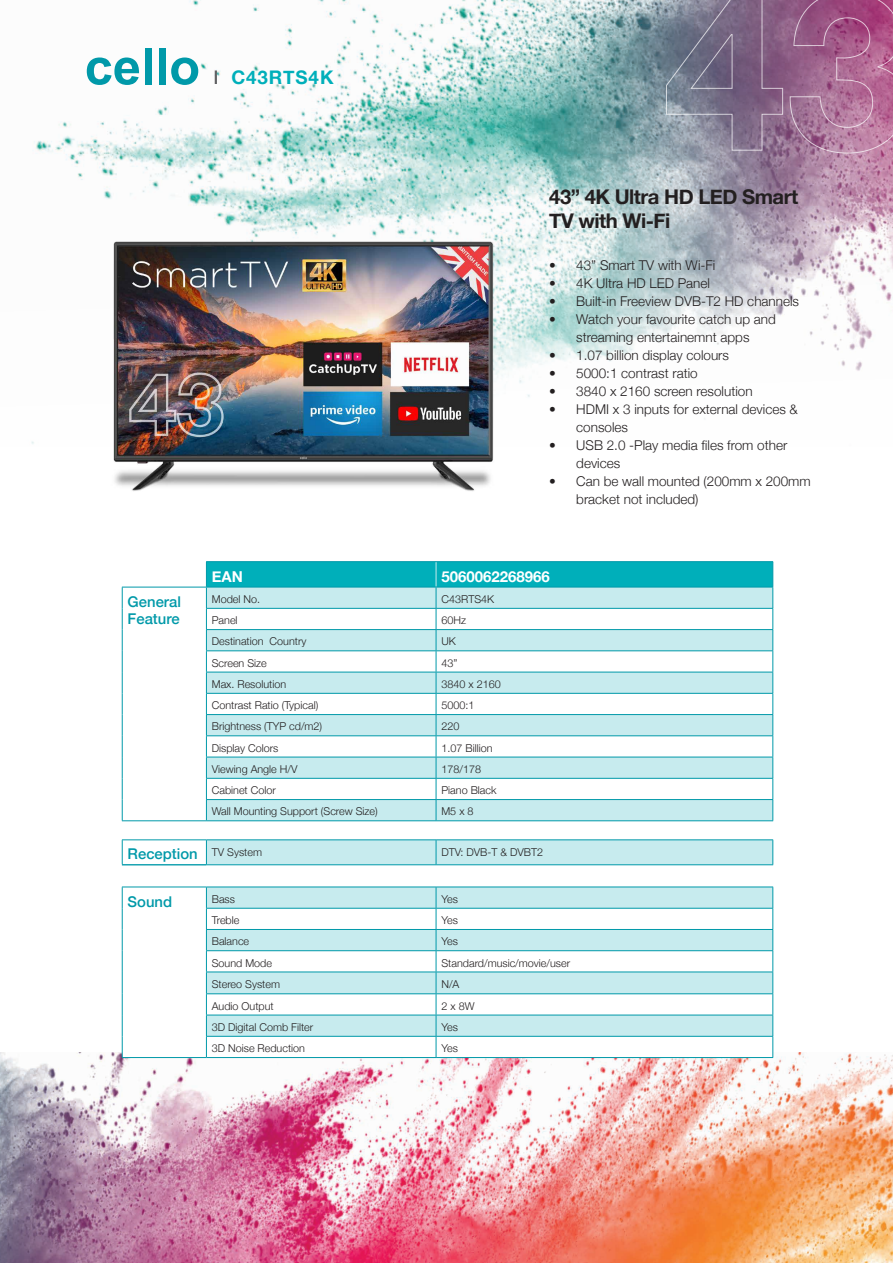
<style>
.page{position:relative;width:893px;height:1263px;background:#fff}
.page>*{position:absolute;margin:0;border:0;box-sizing:border-box;transform-origin:0 0}
.t1{font:700 20.25px/24px "Helvetica Neue";letter-spacing:-.025em;color:#231f20}
.t2{font:700 18.75px "Helvetica Neue";letter-spacing:.05em;color:#00afba}
.t3{font:700 15px "Helvetica Neue";color:#fff}
.t4{font:500 14.85px "Helvetica Neue";color:#0099a9}
.t5{font:300 13.5px/18px "Helvetica Neue";color:#231f20}
.t6{font:300 10.8px "Helvetica Neue";color:#231f20}
.s1{font-weight:500;color:#57585a}
</style>
<div class="page">
<img style="left:31px;top:0;width:862px;height:444px">
<img style="left:0;top:1052px;width:893px;height:211px">
<img style="left:68px;top:208px;width:459px;height:283px">
<hr style="left:122px;top:587px;width:84px;height:1px;background:#0099a9">
<svg style="left:122px;top:587px;width:1px;height:233px"></svg>
<hr style="left:122px;top:820px;width:84px;height:1px;background:#0099a9">
<hr style="left:206px;top:820px;width:230px;height:1px;background:#0099a9">
<hr style="left:436px;top:820px;width:337px;height:1px;background:#0099a9">
<hr style="left:206px;top:561px;width:230px;height:1px;background:#0099a9">
<hr style="left:436px;top:561px;width:337px;height:1px;background:#0099a9">
<svg style="left:206px;top:562px;width:567px;height:258px"></svg>
<hr style="left:206px;top:587px;width:230px;height:1px;background:#0099a9">
<hr style="left:436px;top:587px;width:337px;height:1px;background:#0099a9">
<svg style="left:87px;top:58px;width:52px;height:27px"></svg>
<div style="left:145px;top:48px;width:7px;height:36px;background:#0099a9"></div>
<div style="left:159px;top:48px;width:7px;height:36px;background:#0099a9"></div>
<svg style="left:171px;top:58px;width:27px;height:27px"></svg>
<svg style="left:666px;top:0;width:117px;height:151px;background:#7f738c"></svg>
<svg style="left:789px;top:0;width:104px;height:154px;background:#a96992"></svg>
<hr style="left:436px;top:839px;width:337px;height:1px;background:#0099a9">
<hr style="left:122px;top:839px;width:84px;height:1px;background:#0099a9">
<svg style="left:122px;top:840px;width:1px;height:24px"></svg>
<hr style="left:206px;top:839px;width:230px;height:1px;background:#0099a9">
<div style="left:206px;top:840px;width:567px;height:25px;background:#c7ebee"></div>
<hr style="left:206px;top:864px;width:230px;height:1px;background:#0099a9">
<hr style="left:122px;top:864px;width:84px;height:1px;background:#0099a9">
<svg style="left:123px;top:888px;width:649px;height:169px"></svg>
<svg style="left:207px;top:888px;width:565px;height:148px;fill:#c7ebee"></svg>
<hr style="left:122px;top:1057px;width:84px;height:1px;background:#0099a9">
<hr style="left:206px;top:929px;width:230px;height:1px;background:#0099a9">
<hr style="left:436px;top:929px;width:337px;height:1px;background:#0099a9">
<hr style="left:206px;top:950px;width:230px;height:1px;background:#0099a9">
<hr style="left:436px;top:950px;width:337px;height:1px;background:#0099a9">
<hr style="left:206px;top:972px;width:230px;height:1px;background:#0099a9">
<hr style="left:436px;top:972px;width:337px;height:1px;background:#0099a9">
<hr style="left:206px;top:993px;width:230px;height:1px;background:#0099a9">
<hr style="left:436px;top:993px;width:337px;height:1px;background:#0099a9">
<hr style="left:206px;top:1015px;width:230px;height:1px;background:#0099a9">
<hr style="left:436px;top:1015px;width:337px;height:1px;background:#0099a9">
<hr style="left:206px;top:1036px;width:230px;height:1px;background:#0099a9">
<hr style="left:436px;top:1036px;width:337px;height:1px;background:#0099a9">
<svg style="left:436px;top:888px;width:1px;height:169px"></svg>
<hr style="left:206px;top:1057px;width:230px;height:1px;background:#0099a9">
<hr style="left:436px;top:1057px;width:337px;height:1px;background:#0099a9">
<hr style="left:122px;top:887px;width:84px;height:1px;background:#0099a9">
<svg style="left:122px;top:887px;width:1px;height:170px"></svg>
<hr style="left:206px;top:887px;width:230px;height:1px;background:#0099a9">
<svg style="left:206px;top:887px;width:1px;height:170px"></svg>
<hr style="left:436px;top:887px;width:337px;height:1px;background:#0099a9">
<svg style="left:772px;top:887px;width:1px;height:170px"></svg>
<hr style="left:206px;top:908px;width:230px;height:1px;background:#0099a9">
<hr style="left:436px;top:908px;width:337px;height:1px;background:#0099a9">
<p class="t2" style="left:214px;top:63px;width:121px"><span class="s1">l</span> C43RTS4K</p>
<p class="t1" style="left:549px;top:186px;width:250px">43” 4K Ultra HD LED Smart<br>TV with Wi-Fi</p>
<p class="t5" style="left:549px;top:255px;width:168px">• 43” Smart TV with Wi-Fi</p>
<p class="t5" style="left:549px;top:273px;width:162px">• 4K Ultra HD LED Panel</p>
<p class="t5" style="left:549px;top:291px;width:251px">• Built-in Freeview DVB-T2 HD channels</p>
<p class="t5" style="left:549px;top:309px;width:228px;text-align:center">• Watch your favourite catch up and streaming entertainemnt apps</p>
<p class="t5" style="left:549px;top:345px;width:181px">• 1.07 billion display colours</p>
<p class="t5" style="left:549px;top:363px;width:150px">• 5000:1 contrast ratio</p>
<p class="t5" style="left:549px;top:381px;width:205px">• 3840 x 2160 screen resolution</p>
<p class="t5" style="left:576px;top:399px;width:223px;text-indent:-27px">• HDMI x 3 inputs for external devices &amp; consoles</p>
<p class="t5" style="left:576px;top:435px;width:213px;text-indent:-27px">• USB 2.0 -Play media files from other devices</p>
<p class="t5" style="left:576px;top:471px;width:236px;text-indent:-27px">• Can be wall mounted (200mm x 200mm bracket not included)</p>
<p class="t4" style="left:128px;top:589px;width:55px">General</p>
<p class="t4" style="left:128px;top:607px;width:54px">Feature</p>
<p class="t3" style="left:212px;top:565px;width:33px">EAN</p>
<p class="t3" style="left:441px;top:565px;width:110px">5060062268966</p>
<p class="t6" style="left:212px;top:590px;width:50px">Model No.</p>
<p class="t6" style="left:441px;top:590px;width:54px">C43RTS4K</p>
<p class="t6" style="left:212px;top:612px;width:27px">Panel</p>
<p class="t6" style="left:441px;top:612px;width:26px">60Hz</p>
<p class="t6" style="left:212px;top:633px;width:96px">Destination Country</p>
<p class="t6" style="left:441px;top:633px;width:16px">UK</p>
<p class="t6" style="left:212px;top:654px;width:57px">Screen Size</p>
<p class="t6" style="left:441px;top:654px;width:18px">43”</p>
<p class="t6" style="left:212px;top:675px;width:76px">Max. Resolution</p>
<p class="t6" style="left:441px;top:675px;width:61px">3840 x 2160</p>
<p class="t6" style="left:212px;top:697px;width:108px">Contrast Ratio (Typical)</p>
<p class="t6" style="left:441px;top:697px;width:35px">5000:1</p>
<p class="t6" style="left:212px;top:718px;width:112px">Brightness (TYP cd/m2)</p>
<p class="t6" style="left:441px;top:718px;width:20px">220</p>
<p class="t6" style="left:212px;top:739px;width:68px">Display Colors</p>
<p class="t6" style="left:441px;top:739px;width:53px">1.07 Billion</p>
<p class="t6" style="left:212px;top:760px;width:87px">Viewing Angle H/V</p>
<p class="t6" style="left:441px;top:760px;width:41px">178/178</p>
<p class="t6" style="left:212px;top:781px;width:66px">Cabinet Color</p>
<p class="t6" style="left:441px;top:781px;width:57px">Piano Black</p>
<p class="t6" style="left:212px;top:803px;width:167px">Wall Mounting Support (Screw Size)</p>
<p class="t6" style="left:441px;top:803px;width:34px">M5 x 8</p>
<p class="t4" style="left:128px;top:842px;width:72px">Reception</p>
<p class="t6" style="left:212px;top:843px;width:52px">TV System</p>
<p class="t6" style="left:441px;top:843px;width:103px">DTV: DVB-T &amp; DVBT2</p>
<p class="t4" style="left:128px;top:889px;width:46px">Sound</p>
<p class="t6" style="left:212px;top:890px;width:25px">Bass</p>
<p class="t6" style="left:441px;top:890px;width:18px">Yes</p>
<p class="t6" style="left:212px;top:911px;width:29px">Treble</p>
<p class="t6" style="left:441px;top:911px;width:18px">Yes</p>
<p class="t6" style="left:212px;top:933px;width:39px">Balance</p>
<p class="t6" style="left:441px;top:933px;width:18px">Yes</p>
<p class="t6" style="left:212px;top:954px;width:62px">Sound Mode</p>
<p class="t6" style="left:441px;top:954px;width:130px">Standard/music/movie/user</p>
<p class="t6" style="left:212px;top:975px;width:70px">Stereo System</p>
<p class="t6" style="left:441px;top:975px;width:20px">N/A</p>
<p class="t6" style="left:212px;top:997px;width:64px">Audio Output</p>
<p class="t6" style="left:441px;top:997px;width:35px">2 x 8W</p>
<p class="t6" style="left:212px;top:1018px;width:103px">3D Digital Comb Filter</p>
<p class="t6" style="left:441px;top:1018px;width:18px">Yes</p>
<p class="t6" style="left:212px;top:1039px;width:95px">3D Noise Reduction</p>
<p class="t6" style="left:441px;top:1039px;width:18px">Yes</p>
</div>
